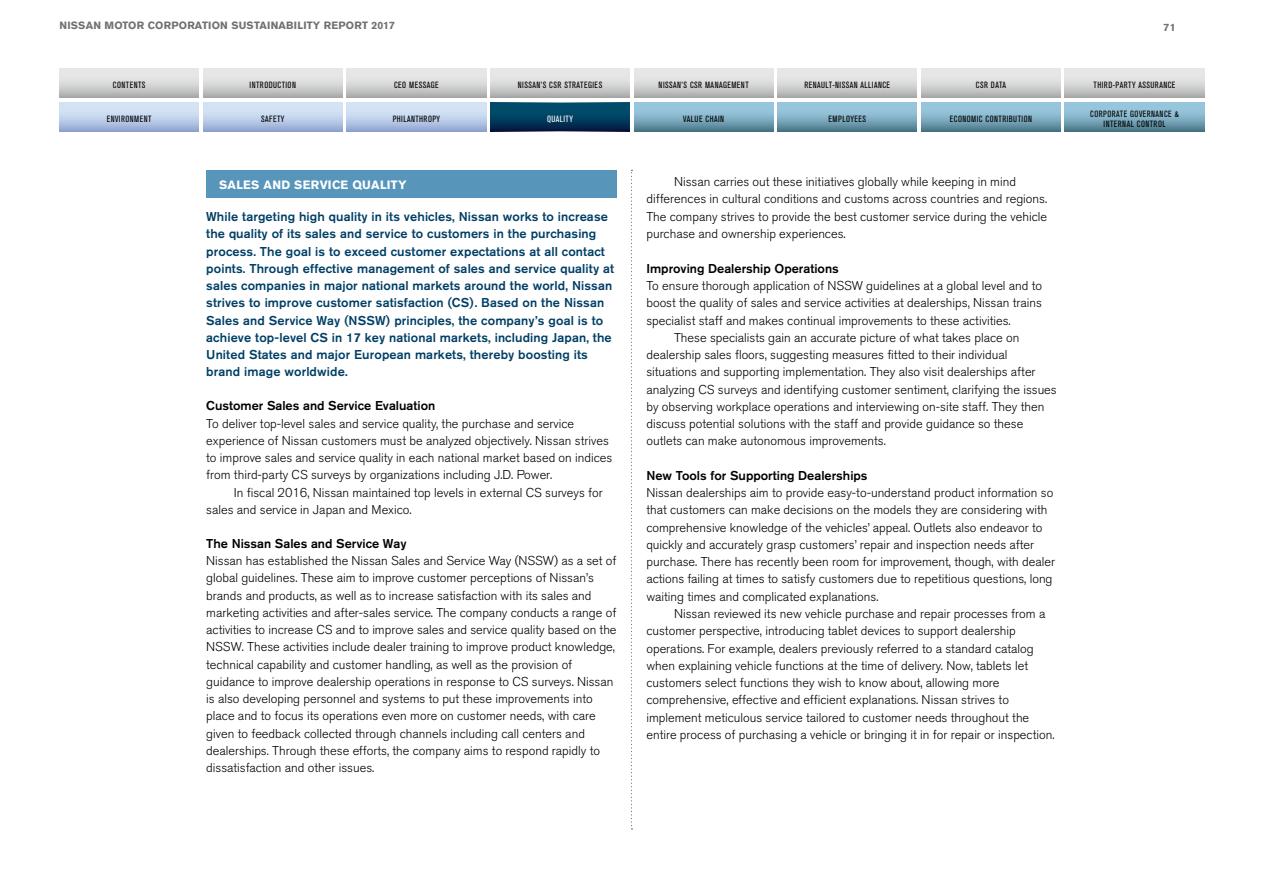
<style>
.page{position:relative;width:1263px;height:893px;background:#fff}
.page>*{position:absolute;margin:0;border:0;box-sizing:border-box;transform-origin:0 0}
.t1{font:300 12.75px/17.2px "Nissan AG";color:#000}
.t2{font:500 12.75px/17.2px "Nissan AG";letter-spacing:.01em;color:#003f66}
.t3{font:500 12.75px "Nissan AG";color:#000}
.t4{font:700 12px "Nissan AG";letter-spacing:.025em;color:#fff}
.t5{font:700 10.5px "Nissan AG";letter-spacing:.02em;color:#727171}
.t6{font:condensed 9px/10.5px "Nissan AG";letter-spacing:.05em;color:#000;text-align:center}
.t7{font:condensed 9px "Nissan AG";letter-spacing:.05em;color:#fff}
</style>
<div class="page">
<svg style="left:631px;top:170px;width:1px;height:660px"></svg>
<div style="left:206px;top:171px;width:411px;height:27px;background:#5795bb"></div>
<svg style="left:492px;top:104px;width:136px;height:26px;background:#013c5d"></svg>
<div style="left:203px;top:102px;width:139px;height:30px;background:linear-gradient(to bottom,#e5f2fe,#9aafd7)"></div>
<div style="left:347px;top:102px;width:139px;height:30px;background:linear-gradient(to bottom,#e5f2fe,#9aafd7)"></div>
<svg style="left:921px;top:102px;width:139px;height:30px;background:#7daabf"></svg>
<svg style="left:778px;top:102px;width:139px;height:30px;background:#7daabf"></svg>
<svg style="left:634px;top:102px;width:139px;height:30px;background:#7daabf"></svg>
<div style="left:778px;top:68px;width:139px;height:30px;background:linear-gradient(to bottom,#f6f6f6,#b4b4b5)"></div>
<svg style="left:1065px;top:102px;width:139px;height:30px;background:#7daabf"></svg>
<div style="left:347px;top:68px;width:139px;height:30px;background:linear-gradient(to bottom,#f6f6f6,#b4b4b5)"></div>
<div style="left:203px;top:68px;width:139px;height:30px;background:linear-gradient(to bottom,#f6f6f6,#b4b4b5)"></div>
<div style="left:60px;top:68px;width:139px;height:30px;background:linear-gradient(to bottom,#f6f6f6,#b4b4b5)"></div>
<div style="left:921px;top:68px;width:139px;height:30px;background:linear-gradient(to bottom,#f6f6f6,#b4b4b5)"></div>
<div style="left:1065px;top:68px;width:139px;height:30px;background:linear-gradient(to bottom,#f6f6f6,#b4b4b5)"></div>
<div style="left:60px;top:102px;width:139px;height:30px;background:linear-gradient(to bottom,#e5f2fe,#9aafd7)"></div>
<div style="left:634px;top:68px;width:139px;height:30px;background:linear-gradient(to bottom,#f6f6f6,#b4b4b5)"></div>
<div style="left:490px;top:68px;width:140px;height:30px;background:linear-gradient(to bottom,#f6f6f6,#b4b4b5)"></div>
<p class="t5" style="left:60px;top:19px;width:337px">NISSAN MOTOR CORPORATION SUSTAINABILITY REPORT 2017</p>
<p class="t5" style="left:1164px;top:21px;width:13px">71</p>
<p class="t6" style="left:113px;top:80px;width:34px">CONTENTS</p>
<p class="t6" style="left:250px;top:80px;width:48px">INTRODUCTION</p>
<p class="t6" style="left:394px;top:80px;width:46px">CEO MESSAGE</p>
<p class="t6" style="left:976px;top:80px;width:32px">CSR DATA</p>
<p class="t6" style="left:1093px;top:80px;width:83px">THIRD-PARTY ASSURANCE</p>
<p class="t6" style="left:107px;top:114px;width:46px">ENVIRONMENT</p>
<p class="t6" style="left:518px;top:80px;width:86px">NISSAN’S CSR STRATEGIES</p>
<p class="t6" style="left:659px;top:80px;width:92px">NISSAN’S CSR MANAGEMENT</p>
<p class="t6" style="left:804px;top:80px;width:87px">RENAULT-NISSAN ALLIANCE</p>
<p class="t6" style="left:1090px;top:109px;width:90px">CORPORATE GOVERNANCE &amp;<br>INTERNAL CONTROL</p>
<p class="t6" style="left:261px;top:114px;width:25px">SAFETY</p>
<p class="t6" style="left:393px;top:114px;width:49px">PHILANTHROPY</p>
<p class="t7" style="left:547px;top:114px;width:27px">QUALITY</p>
<p class="t6" style="left:683px;top:114px;width:43px">VALUE CHAIN</p>
<p class="t6" style="left:829px;top:114px;width:39px">EMPLOYEES</p>
<p class="t6" style="left:950px;top:114px;width:84px">ECONOMIC CONTRIBUTION</p>
<p class="t4" style="left:219px;top:178px;width:189px">SALES AND SERVICE QUALITY</p>
<p class="t2" style="left:206px;top:208px;width:409px">While targeting high quality in its vehicles, Nissan works to increase the quality of its sales and service to customers in the purchasing process. The goal is to exceed customer expectations at all contact points. Through effective management of sales and service quality at sales companies in major national markets around the world, Nissan strives to improve customer satisfaction (CS). Based on the Nissan Sales and Service Way (NSSW) principles, the company’s goal is to achieve top-level CS in 17 key national markets, including Japan, the United States and major European markets, thereby boosting its brand image worldwide.</p>
<p class="t3" style="left:206px;top:398px;width:231px">Customer Sales and Service Evaluation</p>
<p class="t1" style="left:206px;top:415px;width:408px">To deliver top-level sales and service quality, the purchase and service experience of Nissan customers must be analyzed objectively. Nissan strives to improve sales and service quality in each national market based on indices from third-party CS surveys by organizations including J.D. Power.</p>
<p class="t1" style="left:206px;top:484px;width:398px;text-indent:28px">In fiscal 2016, Nissan maintained top levels in external CS surveys for sales and service in Japan and Mexico.</p>
<p class="t3" style="left:206px;top:535px;width:202px">The Nissan Sales and Service Way</p>
<p class="t1" style="left:206px;top:552px;width:412px">Nissan has established the Nissan Sales and Service Way (NSSW) as a set of global guidelines. These aim to improve customer perceptions of Nissan’s brands and products, as well as to increase satisfaction with its sales and marketing activities and after-sales service. The company conducts a range of activities to increase CS and to improve sales and service quality based on the NSSW. These activities include dealer training to improve product knowledge, technical capability and customer handling, as well as the provision of guidance to improve dealership operations in response to CS surveys. Nissan is also developing personnel and systems to put these improvements into place and to focus its operations even more on customer needs, with care given to feedback collected through channels including call centers and dealerships. Through these efforts, the company aims to respond rapidly to dissatisfaction and other issues.</p>
<p class="t1" style="left:646px;top:173px;width:402px;text-indent:28px">Nissan carries out these initiatives globally while keeping in mind differences in cultural conditions and customs across countries and regions.<br>The company strives to provide the best customer service during the vehicle purchase and ownership experiences.</p>
<p class="t3" style="left:646px;top:261px;width:194px">Improving Dealership Operations</p>
<p class="t1" style="left:646px;top:277px;width:397px">To ensure thorough application of NSSW guidelines at a global level and to</p>
<p class="t1" style="left:646px;top:295px;width:397px">boost the quality of sales and service activities at dealerships, Nissan trains</p>
<p class="t1" style="left:646px;top:312px;width:366px">specialist staff and makes continual improvements to these activities.</p>
<p class="t1" style="left:674px;top:329px;width:347px">These specialists gain an accurate picture of what takes place on</p>
<p class="t1" style="left:646px;top:346px;width:363px">dealership sales floors, suggesting measures fitted to their individual</p>
<p class="t1" style="left:646px;top:364px;width:391px">situations and supporting implementation. They also visit dealerships after</p>
<p class="t1" style="left:646px;top:381px;width:412px">analyzing CS surveys and identifying customer sentiment, clarifying the issues</p>
<p class="t1" style="left:646px;top:398px;width:399px">by observing workplace operations and interviewing on-site staff. They then</p>
<p class="t1" style="left:646px;top:415px;width:378px">discuss potential solutions with the staff and provide guidance so these</p>
<p class="t1" style="left:646px;top:433px;width:241px">outlets can make autonomous improvements.</p>
<p class="t3" style="left:646px;top:468px;width:223px">New Tools for Supporting Dealerships</p>
<p class="t1" style="left:646px;top:484px;width:410px">Nissan dealerships aim to provide easy-to-understand product information so that customers can make decisions on the models they are considering with comprehensive knowledge of the vehicles’ appeal. Outlets also endeavor to quickly and accurately grasp customers’ repair and inspection needs after purchase. There has recently been room for improvement, though, with dealer actions failing at times to satisfy customers due to repetitious questions, long waiting times and complicated explanations.</p>
<p class="t1" style="left:646px;top:605px;width:410px;text-indent:28px">Nissan reviewed its new vehicle purchase and repair processes from a customer perspective, introducing tablet devices to support dealership operations. For example, dealers previously referred to a standard catalog when explaining vehicle functions at the time of delivery. Now, tablets let customers select functions they wish to know about, allowing more comprehensive, effective and efficient explanations. Nissan strives to implement meticulous service tailored to customer needs throughout the entire process of purchasing a vehicle or bringing it in for repair or inspection.</p>
</div>
